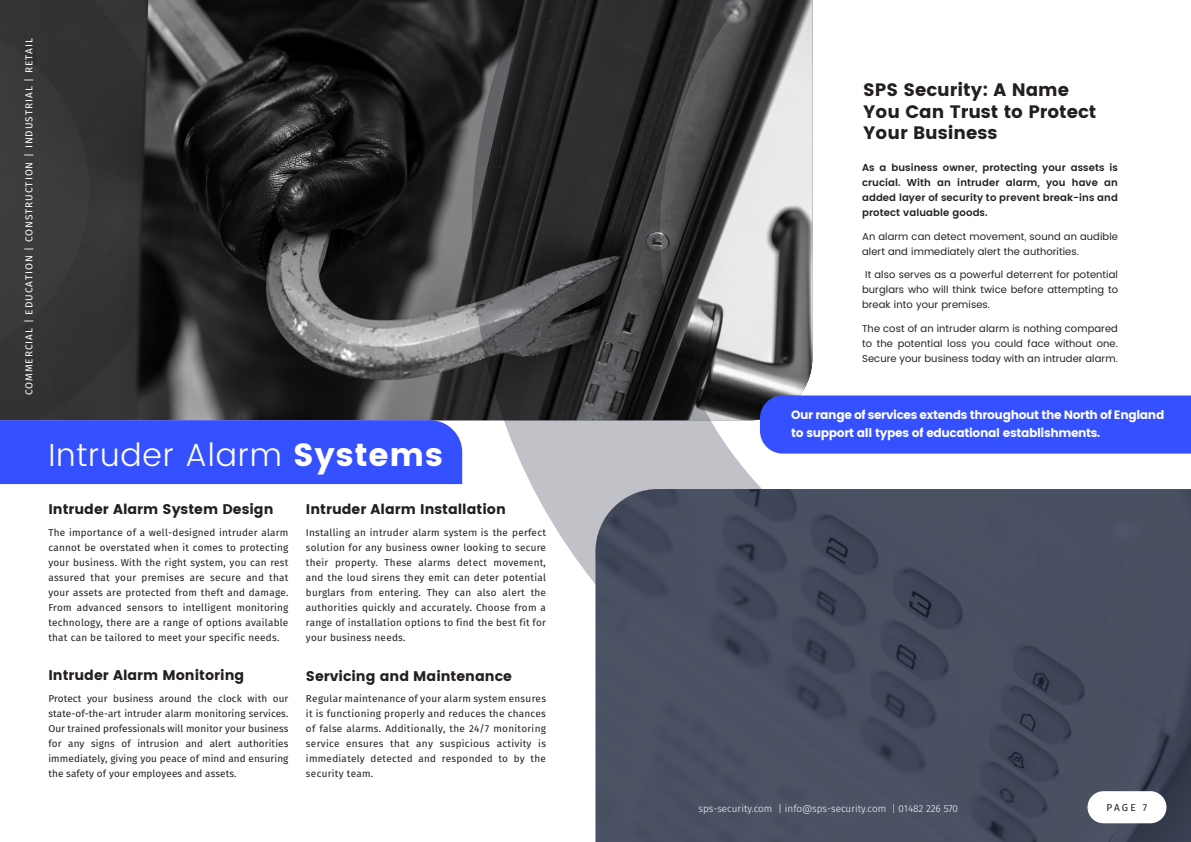
<style>
.page{position:relative;width:1191px;height:842px;background:#fff}
.page>*{position:absolute;margin:0;border:0;box-sizing:border-box;transform-origin:0 0}
.Body_Text{font:300 32px "Poppins";letter-spacing:.025em;color:#fff}
.t1{font:700 18px/21.6px "Poppins";color:#231f20}
.t2{font:700 14px "Poppins";color:#231f20}
.Body_Text-2{font:700 12px/18px "Poppins";letter-spacing:-.03em;color:#fff}
.Body_Text-3{font:10px/15px "Fira Sans";letter-spacing:.025em;color:#231f20;text-align:justify}
.Body_Text-4{font:10px/15px "Poppins";letter-spacing:.01em;color:#231f20;text-align:justify}
.Body_Text-5{font:600 10px/15px "Poppins";letter-spacing:.01em;color:#231f20;text-align:justify}
.t3{font:10px "Fira Sans";letter-spacing:.1em;color:#fff}
.t4{font:300 10px "Fira Sans";color:#fff}
.s1{font-weight:700}
</style>
<div class="page">
<img style="left:176px;top:0;width:295px;height:420px">
<svg style="left:471px;top:0;width:342px;height:584px;background:#676768"></svg>
<img style="left:595px;top:489px;width:596px;height:353px">
<svg style="left:0;top:0;width:176px;height:420px;background:#323232"></svg>
<div style="left:760px;top:395px;width:431px;height:59px;background:#3550fe"></div>
<div style="left:0;top:420px;width:462px;height:64px;background:#3550fe"></div>
<div style="left:1087px;top:791px;width:79px;height:32px;background:#fff;border-radius:16px"></div>
<p class="t3" style="left:22px;top:395px;width:358px;rotate:-90deg">COMMERCIAL | EDUCATION | CONSTRUCTION | INDUSTRIAL | RETAIL</p>
<p class="Body_Text" style="left:48px;top:432px;width:396px">Intruder Alarm <span class="s1">Systems</span></p>
<p class="t2" style="left:48px;top:501px;width:227px">Intruder Alarm System Design</p>
<p class="Body_Text-3" style="left:48px;top:524px;width:241px">The importance of a well-designed intruder alarm cannot be overstated when it comes to protecting your business. With the right system, you can rest assured that your premises are secure and that your assets are protected from theft and damage.<br>From advanced sensors to intelligent monitoring technology, there are a range of options available that can be tailored to meet your specific needs.</p>
<p class="t2" style="left:48px;top:667px;width:197px">Intruder Alarm Monitoring</p>
<p class="Body_Text-3" style="left:48px;top:690px;width:241px">Protect your business around the clock with our state-of-the-art intruder alarm monitoring services.<br>Our trained professionals will monitor your business for any signs of intrusion and alert authorities immediately, giving you peace of mind and ensuring the safety of your employees and assets.</p>
<p class="t2" style="left:306px;top:501px;width:201px">Intruder Alarm Installation</p>
<p class="Body_Text-3" style="left:306px;top:524px;width:241px">Installing an intruder alarm system is the perfect solution for any business owner looking to secure their property. These alarms detect movement, and the loud sirens they emit can deter potential burglars from entering. They can also alert the authorities quickly and accurately. Choose from a range of installation options to find the best fit for your business needs.</p>
<p class="t2" style="left:306px;top:668px;width:207px">Servicing and Maintenance</p>
<p class="Body_Text-3" style="left:306px;top:690px;width:241px">Regular maintenance of your alarm system ensures it is functioning properly and reduces the chances of false alarms. Additionally, the 24/7 monitoring service ensures that any suspicious activity is immediately detected and responded to by the security team.</p>
<p class="t1" style="left:863px;top:79px;width:235px">SPS Security: A Name<br>You Can Trust to Protect<br>Your Business</p>
<p class="Body_Text-5" style="left:862px;top:161px;width:257px">As a business owner, protecting your assets is crucial. With an intruder alarm, you have an added layer of security to prevent break-ins and protect valuable goods.</p>
<p class="Body_Text-4" style="left:862px;top:229px;width:257px">An alarm can detect movement, sound an audible alert and immediately alert the authorities.</p>
<p class="Body_Text-4" style="left:862px;top:268px;width:257px;text-indent:3px">It also serves as a powerful deterrent for potential burglars who will think twice before attempting to break into your premises.</p>
<p class="Body_Text-4" style="left:862px;top:321px;width:257px">The cost of an intruder alarm is nothing compared to the potential loss you could face without one.<br>Secure your business today with an intruder alarm.</p>
<p class="Body_Text-2" style="left:791px;top:406px;width:375px">Our range of services extends throughout the North of England to support all types of educational establishments.</p>
<p class="t4" style="left:698px;top:802px;width:261px">sps-security.com | info@sps-security.com | 01482 226 570</p>
<p class="Body_Text-3" style="left:1106px;top:800px;width:42px">PAGE 7</p>
</div>
